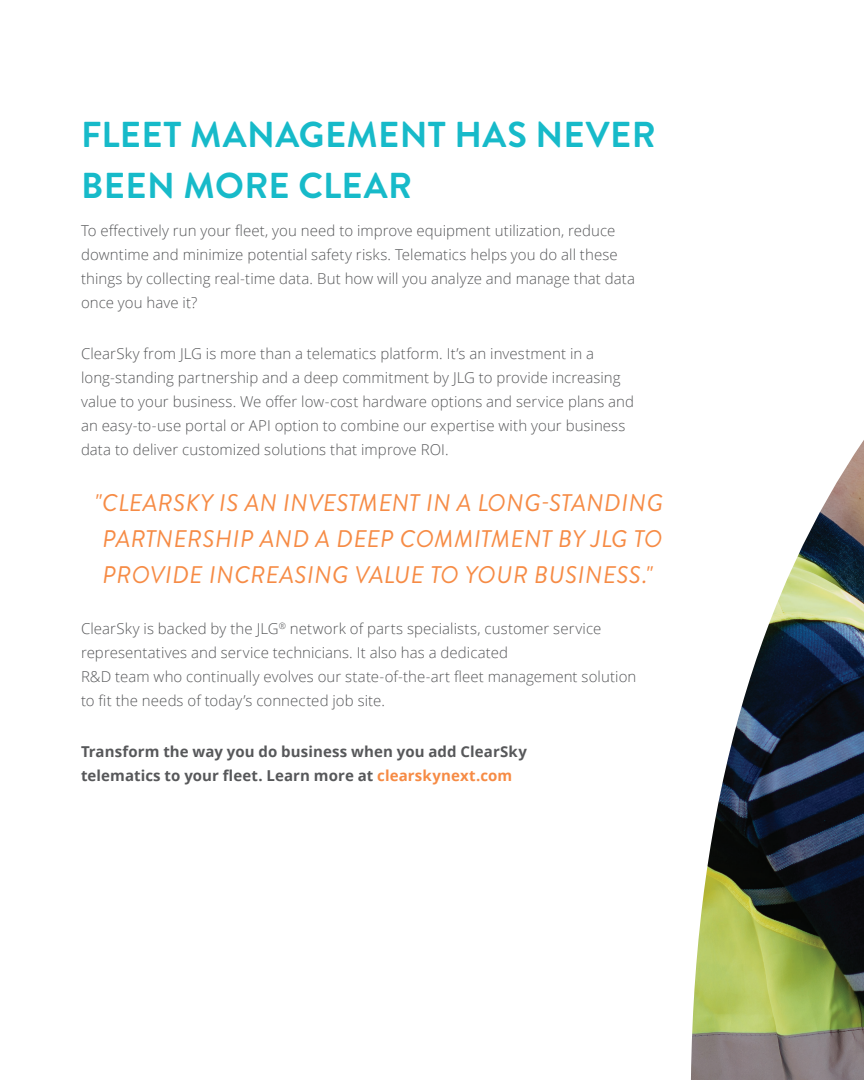
<style>
.page{position:relative;width:864px;height:1080px;background:#fff}
.page>*{position:absolute;margin:0;border:0;box-sizing:border-box;transform-origin:0 0}
.Headline{font:700 36px/51px "Brandon Grotesque";letter-spacing:.01em;color:#17bac9}
.Pull_Quote{font:italic 24px/36px "Brandon Grotesque";letter-spacing:.02em;color:#f68b45;text-align:center}
.BC{font:300 15px/24px "Open Sans";letter-spacing:.005em;color:#57585a}
.CTA{font:700 15px/24px "Open Sans";letter-spacing:.005em;color:#57585a}
.s1{color:#f68b45}
</style>
<div class="page">
<img style="left:691px;top:440px;width:173px;height:640px">
<p class="Headline" style="left:81px;top:110px;width:576px">FLEET MANAGEMENT HAS NEVER<br>BEEN MORE CLEAR</p>
<p class="BC" style="left:81px;top:218px;width:556px">To effectively run your fleet, you need to improve equipment utilization, reduce downtime and minimize potential safety risks. Telematics helps you do all these things by collecting real-time data. But how will you analyze and manage that data once you have it?</p>
<p class="BC" style="left:81px;top:341px;width:555px">ClearSky from JLG is more than a telematics platform. It’s an investment in a long-standing partnership and a deep commitment by JLG to provide increasing value to your business. We offer low-cost hardware options and service plans and an easy-to-use portal or API option to combine our expertise with your business data to deliver customized solutions that improve ROI.</p>
<p class="Pull_Quote" style="left:94px;top:485px;width:570px">"CLEARSKY IS AN INVESTMENT IN A LONG-STANDING<br>PARTNERSHIP AND A DEEP COMMITMENT BY JLG TO<br>PROVIDE INCREASING VALUE TO YOUR BUSINESS."</p>
<p class="BC" style="left:81px;top:616px;width:557px">ClearSky is backed by the JLG<sup>®</sup> network of parts specialists, customer service representatives and service technicians. It also has a dedicated<br>R&amp;D team who continually evolves our state-of-the-art fleet management solution to fit the needs of today’s connected job site.</p>
<p class="CTA" style="left:81px;top:739px;width:448px">Transform the way you do business when you add ClearSky telematics to your fleet. Learn more at <span class="s1">clearskynext.com</span></p>
</div>
